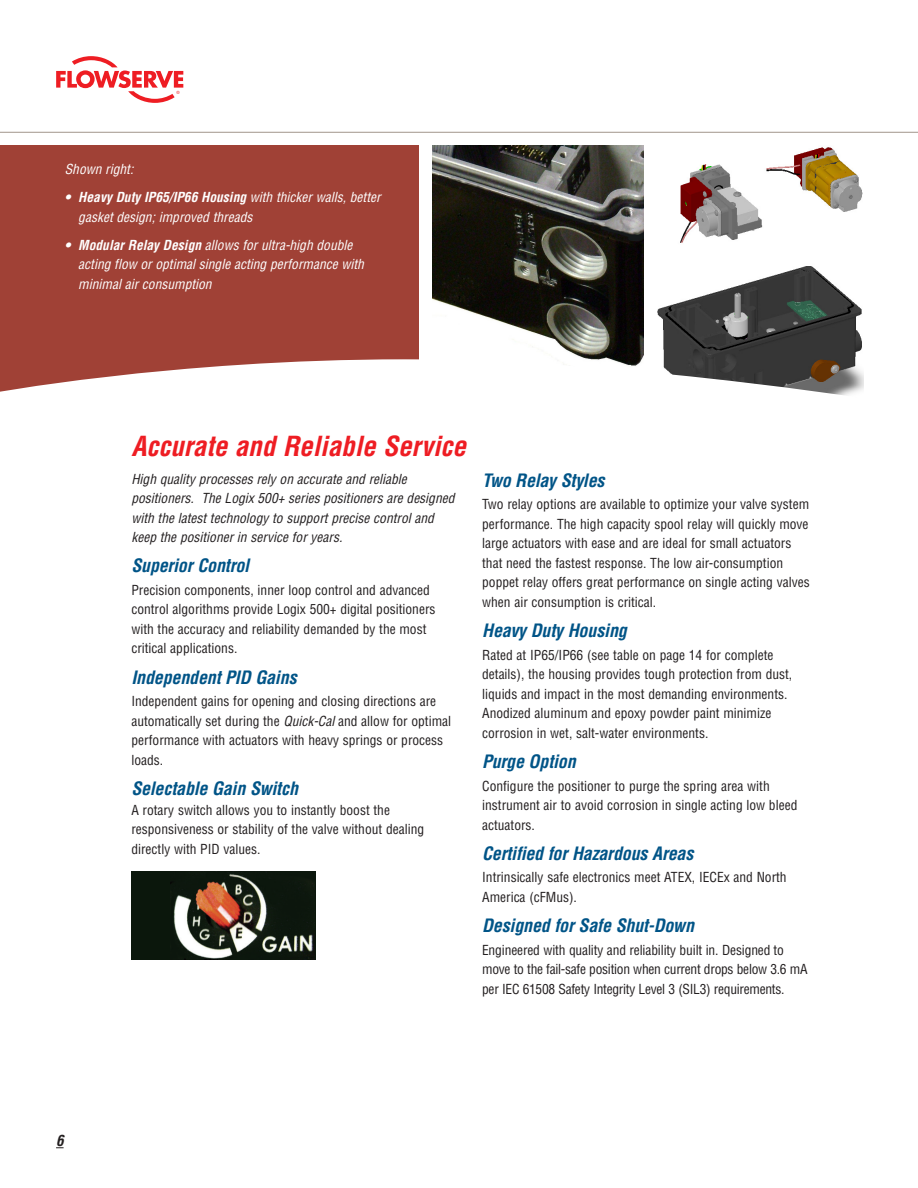
<style>
.page{position:relative;width:918px;height:1188px;background:#fff}
.page>*{position:absolute;margin:0;border:0;box-sizing:border-box;transform-origin:0 0}
.Body_Copy{font:italic 700 condensed 27px "Helvetica LT Std";color:#ee1d23}
.Body_Copy-2{font:italic 700 condensed 18px "Helvetica LT Std";letter-spacing:-.01em;color:#005487}
.t1{font:italic 700 condensed 15px "Helvetica LT Std";color:#231f20}
.Body_Copy-3{font:condensed 13.5px/19.5px "Helvetica LT Std";color:#231f20}
.Special_Info_Black{font:italic condensed 13.5px/19.5px "Helvetica LT Std";color:#fff}
.Intro_Paragraph{font:italic condensed 13.5px/19.5px "Helvetica LT Std";color:#231f20}
.Body_Copy-4{font:condensed 13.5px/19.5px "Helvetica LT Std";letter-spacing:-.02em;color:#231f20}
.s1{font-weight:700}
.s2{font-style:italic}
</style>
<div class="page">
<hr style="left:0;top:132px;width:918px;height:1px;background:#a1968b">
<svg style="left:56px;top:56px;width:127px;height:47px"></svg>
<div style="left:0;top:145px;width:418px;height:254px;background:#a04136"></div>
<div style="left:131px;top:871px;width:185px;height:89px;background:#0b170c"></div>
<img style="left:170px;top:873px;width:144px;height:87px">
<img style="left:432px;top:145px;width:211px;height:214px">
<img style="left:657px;top:147px;width:206px;height:212px">
<svg style="left:0;top:359px;width:864px;height:40px"></svg>
<p class="Special_Info_Black" style="left:65px;top:160px;width:70px">Shown right:</p>
<p class="Special_Info_Black" style="left:78px;top:188px;width:304px;text-indent:-14px"><span class="s1">• Heavy Duty IP65/IP66 Housing</span> with thicker walls, better gasket design; improved threads</p>
<p class="Special_Info_Black" style="left:78px;top:235px;width:287px;text-indent:-14px"><span class="s1">• Modular Relay Design</span> allows for ultra-high double acting flow or optimal single acting performance with minimal air consumption</p>
<p class="t1" style="left:56px;top:1131px;width:9px">6</p>
<p class="Body_Copy" style="left:131px;top:429px;width:336px">Accurate and Reliable Service</p>
<p class="Intro_Paragraph" style="left:131px;top:469px;width:325px">High quality processes rely on accurate and reliable positioners. The Logix 500+ series positioners are designed with the latest technology to support precise control and keep the positioner in service for years.</p>
<p class="Body_Copy-2" style="left:131px;top:555px;width:119px">Superior Control</p>
<p class="Body_Copy-3" style="left:131px;top:580px;width:306px">Precision components, inner loop control and advanced control algorithms provide Logix 500+ digital positioners with the accuracy and reliability demanded by the most critical applications.</p>
<p class="Body_Copy-2" style="left:131px;top:666px;width:167px">Independent PID Gains</p>
<p class="Body_Copy-3" style="left:131px;top:692px;width:321px">Independent gains for opening and closing directions are automatically set during the <span class="s2">Quick-Cal</span> and allow for optimal performance with actuators with heavy springs or process loads.</p>
<p class="Body_Copy-2" style="left:131px;top:777px;width:168px">Selectable Gain Switch</p>
<p class="Body_Copy-3" style="left:131px;top:800px;width:294px">A rotary switch allows you to instantly boost the responsiveness or stability of the valve without dealing directly with PID values.</p>
<p class="Body_Copy-2" style="left:482px;top:469px;width:124px">Two Relay Styles</p>
<p class="Body_Copy-3" style="left:482px;top:495px;width:329px">Two relay options are available to optimize your valve system performance. The high capacity spool relay will quickly move large actuators with ease and are ideal for small actuators that need the fastest response. The low air-consumption poppet relay offers great performance on single acting valves when air consumption is critical.</p>
<p class="Body_Copy-2" style="left:482px;top:619px;width:146px">Heavy Duty Housing</p>
<p class="Body_Copy-3" style="left:482px;top:645px;width:312px">Rated at IP65/IP66 (see table on page 14 for complete details), the housing provides tough protection from dust, liquids and impact in the most demanding environments.<br>Anodized aluminum and epoxy powder paint minimize corrosion in wet, salt-water environments.</p>
<p class="Body_Copy-2" style="left:482px;top:750px;width:95px">Purge Option</p>
<p class="Body_Copy-3" style="left:482px;top:776px;width:317px">Configure the positioner to purge the spring area with instrument air to avoid corrosion in single acting low bleed actuators.</p>
<p class="Body_Copy-2" style="left:482px;top:842px;width:213px">Certified for Hazardous Areas</p>
<p class="Body_Copy-3" style="left:482px;top:868px;width:306px">Intrinsically safe electronics meet ATEX, IECEx and North<br>America (cFMus).</p>
<p class="Body_Copy-2" style="left:482px;top:914px;width:213px">Designed for Safe Shut-Down</p>
<p class="Body_Copy-4" style="left:482px;top:940px;width:327px">Engineered with quality and reliability built in. Designed to move to the fail-safe position when current drops below 3.6 mA per IEC 61508 Safety Integrity Level 3 (SIL3) requirements.</p>
</div>
